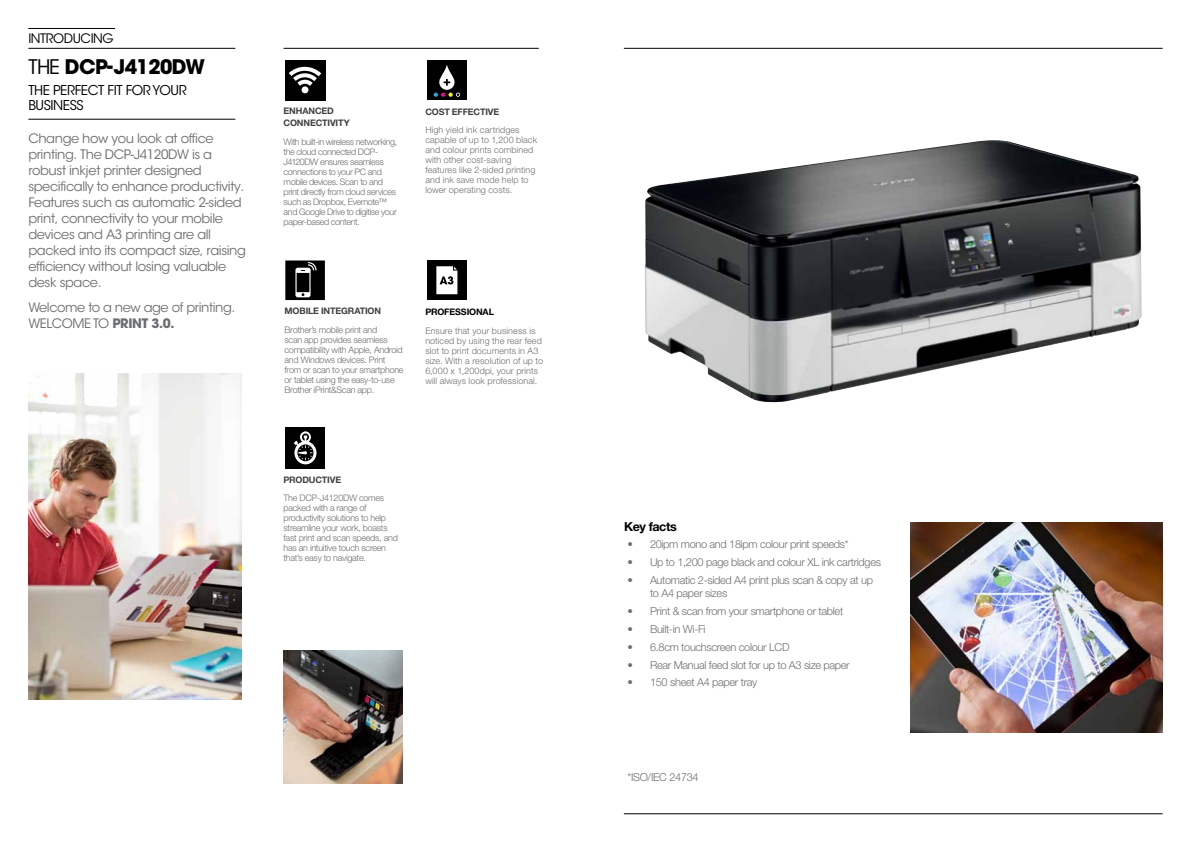
<style>
.page{position:relative;width:1191px;height:842px;background:#fff}
.page>*{position:absolute;margin:0;border:0;box-sizing:border-box;transform-origin:0 0}
.t1{font:700 20px "ITC Avant Garde Std";letter-spacing:-.03em;color:#000}
.t2{font:13.5px/15px "ITC Avant Garde Std";letter-spacing:-.03em;color:#000}
.t3{font:13px/16px "ITC Avant Garde Std";letter-spacing:-.03em;color:#6d6e71}
.t4{font:13px "ITC Avant Garde Std";letter-spacing:-.03em;color:#000}
.t5{font:700 13px "ITC Avant Garde Std";color:#6d6e71}
.t6{font:700 12.5px "Helvetica Neue LT Pro";letter-spacing:-.03em;color:#000}
.t7{font:300 11px/13px "Helvetica Neue LT Pro";letter-spacing:-.03em;color:#6d6e71}
.t8{font:300 9px/10px "Helvetica Neue LT Pro";letter-spacing:-.03em;color:#6d6e71}
.t9{font:300 9px/10px "Helvetica Neue LT Pro";letter-spacing:.01em;color:#6d6e71}
.t10{font:700 9px/12px "Helvetica Neue LT Pro";letter-spacing:-.015em;color:#414042}
.t11{font:700 9px "Helvetica Neue LT Pro";letter-spacing:-.015em;color:#000101}
.s1{font-weight:400}
.s2{font-weight:700}
</style>
<div class="page">
<hr style="left:28px;top:119px;width:207px;height:1px;background:#000">
<hr style="left:28px;top:48px;width:207px;height:1px;background:#000">
<hr style="left:28px;top:28px;width:87px;height:1px;background:#000">
<hr style="left:624px;top:813px;width:538px;height:1px;background:#000">
<hr style="left:283px;top:48px;width:256px;height:1px;background:#000">
<hr style="left:624px;top:48px;width:538px;height:1px;background:#000">
<img style="left:644px;top:140px;width:497px;height:263px">
<img style="left:28px;top:373px;width:213px;height:326px">
<img style="left:283px;top:650px;width:120px;height:134px">
<div style="left:427px;top:260px;width:40px;height:40px;background:#000"></div>
<svg style="left:436px;top:266px;width:21px;height:28px"></svg>
<div style="left:285px;top:427px;width:40px;height:42px;background:#000"></div>
<svg style="left:294px;top:431px;width:22px;height:33px"></svg>
<div style="left:285px;top:60px;width:40px;height:40px;background:#000"></div>
<svg style="left:289px;top:67px;width:32px;height:19px"></svg>
<div style="left:301px;top:86px;width:7px;height:7px;background:#fff;border-radius:50%"></div>
<svg style="left:285px;top:260px;width:40px;height:40px;background:#272727"></svg>
<img style="left:910px;top:522px;width:252px;height:211px">
<div style="left:427px;top:60px;width:40px;height:40px;background:#000"></div>
<svg style="left:434px;top:65px;width:26px;height:32px"></svg>
<h3 class="t4" style="left:28px;top:31px;width:87px">INTRODUCING</h3>
<h1 class="t1" style="left:28px;top:54px;width:161px"><span class="s1">THE</span> DCP-J4120DW</h1>
<h2 class="t2" style="left:28px;top:83px;width:160px">THE PERFECT FIT FOR YOUR<br>BUSINESS</h2>
<p class="t3" style="left:28px;top:130px;width:219px">Change how you look at office printing. The DCP-J4120DW is a robust inkjet printer designed specifically to enhance productivity.<br>Features such as automatic 2-sided print, connectivity to your mobile devices and A3 printing are all packed into its compact size, raising efficiency without losing valuable desk space.</p>
<h3 class="t3" style="left:28px;top:299px;width:208px">Welcome to a new age of printing.<br>WELCOME TO <span class="s2">PRINT</span></h3>
<h3 class="t5" style="left:151px;top:314px;width:25px">3.0.</h3>
<p class="t10" style="left:283px;top:105px;width:68px">ENHANCED<br>CONNECTIVITY</p>
<p class="t8" style="left:283px;top:136px;width:115px">With built-in wireless networking, the cloud connected DCP-<br>J4120DW ensures seamless connections to your PC and mobile devices. Scan to and print directly from cloud services such as Dropbox, Evernote™ and Google Drive to digitise your paper-based content.</p>
<p class="t10" style="left:425px;top:105px;width:75px">COST EFFECTIVE</p>
<p class="t9" style="left:425px;top:125px;width:113px">High yield ink cartridges capable of up to 1,200 black and colour prints combined with other cost-saving features like 2-sided printing and ink save mode help to lower operating costs.</p>
<p class="t10" style="left:284px;top:305px;width:98px">MOBILE INTEGRATION</p>
<p class="t8" style="left:284px;top:324px;width:121px">Brother’s mobile print and<br>scan app provides seamless compatibility with Apple, Android and Windows devices. Print from or scan to your smartphone or tablet using the easy-to-use<br>Brother iPrint&amp;Scan app.</p>
<p class="t11" style="left:425px;top:306px;width:70px">PROFESSIONAL</p>
<p class="t9" style="left:425px;top:325px;width:119px">Ensure that your business is noticed by using the rear feed slot to print documents in A3 size. With a resolution of up to<br>6,000 x 1,200dpi, your prints will always look professional.</p>
<p class="t10" style="left:283px;top:473px;width:59px">PRODUCTIVE</p>
<p class="t8" style="left:283px;top:493px;width:116px">The DCP-J4120DW comes packed with a range of productivity solutions to help streamline your work, boasts fast print and scan speeds, and has an intuitive touch screen that’s easy to navigate.</p>
<h3 class="t6" style="left:624px;top:519px;width:54px">Key facts</h3>
<p class="t7" style="left:627px;top:537px;width:223px">• 20ipm mono and 18ipm colour print speeds*</p>
<p class="t7" style="left:627px;top:555px;width:255px">• Up to 1,200 page black and colour XL ink cartridges</p>
<p class="t7" style="left:650px;top:573px;width:224px;text-indent:-22px">• Automatic 2-sided A4 print plus scan &amp; copy at up to A4 paper sizes</p>
<p class="t7" style="left:627px;top:604px;width:217px">• Print &amp; scan from your smartphone or tablet</p>
<p class="t7" style="left:627px;top:622px;width:80px">• Built-in Wi-Fi</p>
<p class="t7" style="left:627px;top:640px;width:163px">• 6.8cm touchscreen colour LCD</p>
<p class="t7" style="left:627px;top:658px;width:224px">• Rear Manual feed slot for up to A3 size paper</p>
<p class="t7" style="left:627px;top:676px;width:131px">• 150 sheet A4 paper tray</p>
<p class="t7" style="left:627px;top:770px;width:73px">*ISO/IEC 24734</p>
</div>
